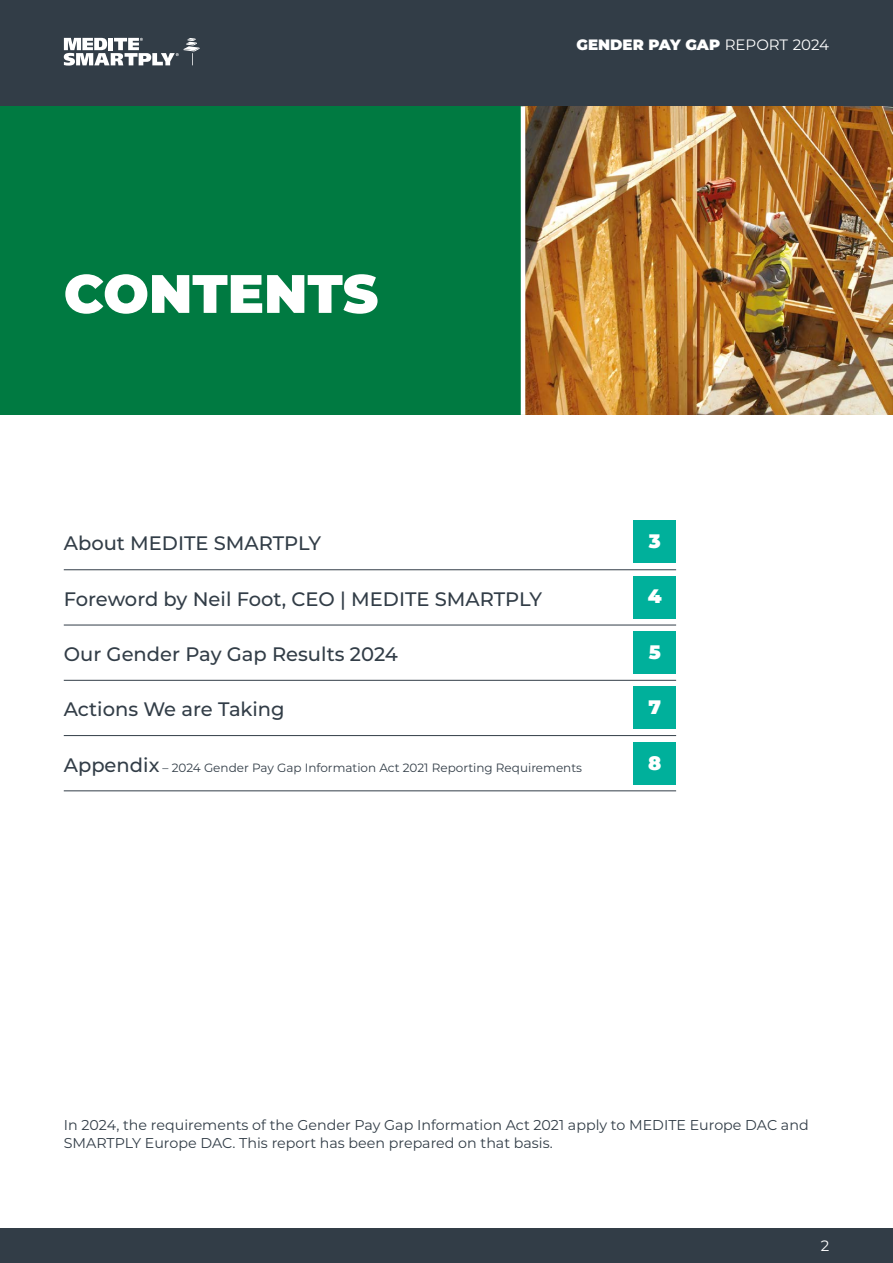
<style>
.page{position:relative;width:893px;height:1263px;background:#fff}
.page>*{position:absolute;margin:0;border:0;box-sizing:border-box;transform-origin:0 0}
.t1{font:900 54px "Montserrat";color:#fff}
.t2{font:500 19.5px "Montserrat";color:#323d47}
.t3{font:900 19.5px "Montserrat";color:#fff}
.t4{font:900 15px "Montserrat";color:#fff}
.t5{font:15px "Montserrat";color:#fff}
.t6{font:14.25px/18px "Montserrat";color:#323d47}
.t7{font:12px "Montserrat";color:#323d47}
.s1{font-weight:400}
.s2{font-weight:500;font-size:19.5px}
</style>
<div class="page">
<div style="left:0;top:0;width:893px;height:106px;background:#323d47"></div>
<div style="left:0;top:1229px;width:893px;height:34px;background:#323d47"></div>
<svg style="left:64px;top:38px;width:136px;height:28px"></svg>
<hr style="left:64px;top:569px;width:612px;height:1px;background:#323d47">
<hr style="left:64px;top:625px;width:612px;height:1px;background:#323d47">
<hr style="left:64px;top:680px;width:612px;height:1px;background:#323d47">
<hr style="left:64px;top:735px;width:612px;height:1px;background:#323d47">
<hr style="left:64px;top:790px;width:612px;height:1px;background:#323d47">
<div style="left:634px;top:520px;width:42px;height:43px;background:#00b09b"></div>
<div style="left:634px;top:576px;width:42px;height:42px;background:#00b09b"></div>
<div style="left:634px;top:631px;width:42px;height:43px;background:#00b09b"></div>
<div style="left:634px;top:687px;width:42px;height:42px;background:#00b09b"></div>
<div style="left:634px;top:742px;width:42px;height:42px;background:#00b09b"></div>
<div style="left:0;top:106px;width:893px;height:309px;background:#007a41"></div>
<img style="left:525px;top:106px;width:368px;height:309px">
<hr style="left:521px;top:106px;width:4px;height:309px;background:#fff">
<h1 class="t1" style="left:64px;top:253px;width:316px">CONTENTS</h1>
<h2 class="t2" style="left:64px;top:530px;width:259px">About MEDITE SMARTPLY</h2>
<p class="t4" style="left:576px;top:33px;width:254px">GENDER PAY GAP <span class="s1">REPORT 2024</span></p>
<h2 class="t3" style="left:649px;top:526px;width:13px">3</h2>
<h2 class="t2" style="left:64px;top:585px;width:480px">Foreword by Neil Foot, CEO | MEDITE SMARTPLY</h2>
<h2 class="t2" style="left:64px;top:640px;width:336px">Our Gender Pay Gap Results 2024</h2>
<h2 class="t2" style="left:64px;top:696px;width:222px">Actions We are Taking</h2>
<p class="t7" style="left:64px;top:759px;width:520px"><span class="s2">Appendix</span> – 2024 Gender Pay Gap Information Act 2021 Reporting Requirements</p>
<h2 class="t3" style="left:648px;top:582px;width:15px">4</h2>
<h2 class="t3" style="left:649px;top:637px;width:14px">5</h2>
<h2 class="t3" style="left:649px;top:693px;width:14px">7</h2>
<h2 class="t3" style="left:648px;top:748px;width:15px">8</h2>
<p class="t6" style="left:64px;top:1115px;width:746px">In 2024, the requirements of the Gender Pay Gap Information Act 2021 apply to MEDITE Europe DAC and<br>SMARTPLY Europe DAC. This report has been prepared on that basis.</p>
<p class="t5" style="left:821px;top:1236px;width:10px">2</p>
</div>
